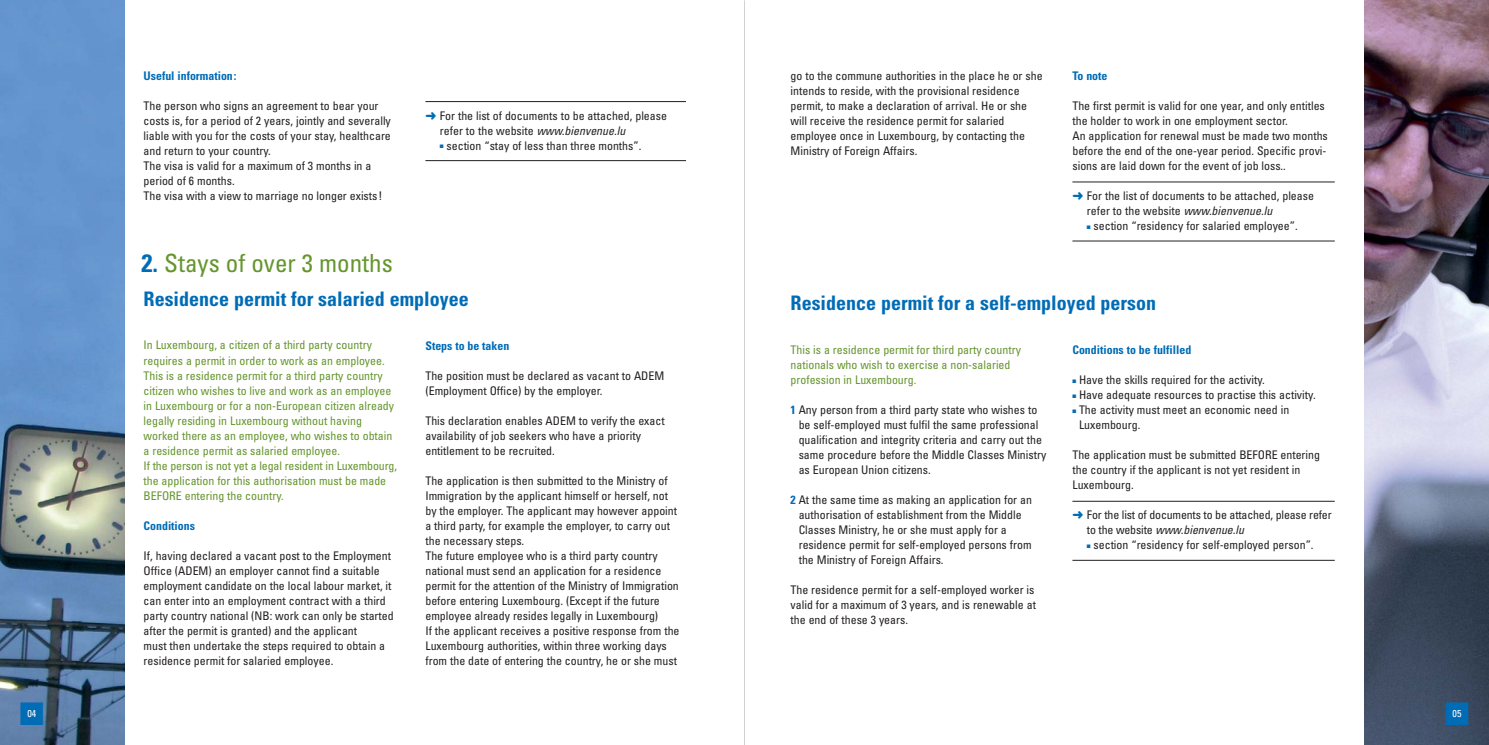
<style>
.page{position:relative;width:1489px;height:745px;background:#fff}
.page>*{position:absolute;margin:0;border:0;box-sizing:border-box;transform-origin:0 0}
.t1{font:condensed 25px "Univers";color:#65952d}
.t2{font:700 condensed 20px "Univers";color:#006cb6}
.t3{font:condensed 11.88px/15px "Univers";color:#231f20}
.t4{font:condensed 11.88px/15px "Univers";color:#65952d}
.t5{font:700 condensed 11.88px "Univers";color:#006cb6}
.t6{font:condensed 10px "Univers";color:#fff}
.s1{color:#006cb6}
.s2{font-style:italic}
.s3{font-weight:700;color:#006cb6}
</style>
<div class="page">
<img style="left:0;top:0;width:124px;height:744px">
<hr style="left:425px;top:101px;width:261px;height:1px;background:#231f20">
<hr style="left:425px;top:160px;width:261px;height:1px;background:#231f20">
<img style="left:1364px;top:0;width:124px;height:744px">
<hr style="left:1072px;top:181px;width:262px;height:1px;background:#231f20">
<hr style="left:1072px;top:240px;width:262px;height:1px;background:#231f20">
<hr style="left:1072px;top:500px;width:262px;height:1px;background:#231f20">
<hr style="left:1072px;top:559px;width:262px;height:1px;background:#231f20">
<hr style="left:744px;top:0;width:1px;height:744px;background:#d1d2d4">
<p class="t5" style="left:144px;top:71px;width:94px">Useful information:</p>
<p class="t3" style="left:144px;top:99px;width:249px">The person who signs an agreement to bear your costs is, for a period of 2 years, jointly and severally liable with you for the costs of your stay, healthcare and return to your country.<br>The visa is valid for a maximum of 3 months in a period of 6 months.<br>The visa with a view to marriage no longer exists!</p>
<p class="t3" style="left:440px;top:109px;width:228px;text-indent:-15px"><span class="s1">➜</span> For the list of documents to be attached, please refe r to th e we b s ite <span class="s2">www.bienvenue.lu</span></p>
<p class="t3" style="left:440px;top:139px;width:203px"><span class="s1">■</span> section “stay of less than three months”.</p>
<h1 class="t1" style="left:141px;top:254px;width:253px"><span class="s3">2.</span> Stays of over 3 months</h1>
<h2 class="t2" style="left:144px;top:291px;width:327px">Residence permit for salaried employee</h2>
<p class="t4" style="left:144px;top:338px;width:255px">In Luxembourg, a citizen of a third party country requires a permit in order to work as an employee.<br>This is a residence permit for a third party country citizen who wishes to live and work as an employee in Luxembourg or for a non-European citizen already legally residing in Luxembourg without having worked there as an employee, who wishes to obtain a residence permit as salaried employee.<br>If the person is not yet a legal resident in Luxembourg, the application for this authorisation must be made BEFORE entering the country.</p>
<p class="t5" style="left:144px;top:521px;width:53px">Conditions</p>
<p class="t3" style="left:144px;top:548px;width:252px">If, having declared a vacant post to the Employment Office (ADEM) an employer cannot find a suitable employment candidate on the local labour market, it can enter into an employment contract with a third party country national (NB: work can only be started after the permit is granted) and the applicant<br>must then undertake the steps required to obtain a residence permit for salaried employee.</p>
<p class="t5" style="left:425px;top:341px;width:85px">Steps to be taken</p>
<p class="t3" style="left:425px;top:368px;width:240px">The position must be declared as vacant to ADEM (Employment Office) by the employer.</p>
<p class="t3" style="left:425px;top:413px;width:241px">This declaration enables ADEM to verify the exact availability of job seekers who have a priority entitlement to be recruited.</p>
<p class="t3" style="left:425px;top:473px;width:255px">The application is then submitted to the Ministry of Immigration by the applicant himself or herself, not by the employer. The applicant may however appoint a third party, for example the employer, to carry out the necessary steps.<br>The future employee who is a third party country national must send an application for a residence permit for the attention of the Ministry of Immigration before entering Luxembourg. (Except if the future employee already resides legally in Luxembourg)<br>If the applicant receives a positive response from the Luxembourg authorities, within three working days from the date of entering the country, he or she must</p>
<p class="t3" style="left:790px;top:69px;width:253px">go to the commune authorities in the place he or she intends to reside, with the provisional residence permit, to make a declaration of arrival. He or she will receive the residence permit for salaried employee once in Luxembourg, by contacting the Ministry of Foreign Affairs.</p>
<p class="t5" style="left:1072px;top:71px;width:37px">To note</p>
<p class="t3" style="left:1072px;top:99px;width:257px">The first permit is valid for one year, and only entitles the holder to work in one employment sector.<br>An application for renewal must be made two months before the end of the one-year period. Specific provi&shy;sions are laid down for the event of job loss..</p>
<p class="t3" style="left:1086px;top:189px;width:228px;text-indent:-15px"><span class="s1">➜</span> For the list of documents to be attached, please refe r to th e we b s ite <span class="s2">www.bienvenue.lu</span></p>
<p class="t3" style="left:1086px;top:219px;width:212px"><span class="s1">■</span> section “residency for salaried employee”.</p>
<h2 class="t2" style="left:790px;top:296px;width:367px">Residence permit for a self-employed person</h2>
<p class="t4" style="left:790px;top:343px;width:232px">This is a residence permit for third party country nationals who wish to exercise a non-salaried profession in Luxembourg.</p>
<p class="t3" style="left:798px;top:403px;width:249px;text-indent:-8px"><span class="s3">1</span> Any person from a third party state who wishes to be self-employed must fulfil the same professional qualification and integrity criteria and carry out the same procedure before the Middle Classes Ministry as European Union citizens.</p>
<p class="t3" style="left:798px;top:493px;width:235px;text-indent:-8px"><span class="s3">2</span> At the same time as making an application for an authorisation of establishment from the Middle Classes Ministry, he or she must apply for a residence permit for self-employed persons from the Ministry of Foreign Affairs.</p>
<p class="t3" style="left:790px;top:583px;width:247px">The residence permit for a self-employed worker is valid for a maximum of 3 years, and is renewable at the end of these 3 years.</p>
<p class="t5" style="left:1072px;top:345px;width:120px">Conditions to be fulfilled</p>
<p class="t3" style="left:1072px;top:373px;width:194px"><span class="s1">■</span> Have the skills required for the activity.</p>
<p class="t3" style="left:1072px;top:388px;width:245px"><span class="s1">■</span> Have adequate resources to practise this activity.</p>
<p class="t3" style="left:1078px;top:403px;width:212px;text-indent:-7px"><span class="s1">■</span> The activity must meet an economic need in<br>Luxembourg.</p>
<p class="t3" style="left:1072px;top:448px;width:249px">The application must be submitted BEFORE entering the country if the applicant is not yet resident in<br>Luxembourg.</p>
<p class="t3" style="left:1086px;top:508px;width:246px;text-indent:-15px"><span class="s1">➜</span> For the list of documents to be attached, please refer to th e we b s ite <span class="s2">www.bienvenue.lu</span></p>
<p class="t3" style="left:1086px;top:538px;width:228px"><span class="s1">■</span> section “residency for self-employed person”.</p>
<p class="t6" style="left:20px;top:709px;width:26px"><span class="s1">■</span>0 4</p>
<p class="t6" style="left:1444px;top:709px;width:26px"><span class="s1">■</span>0 5</p>
</div>
